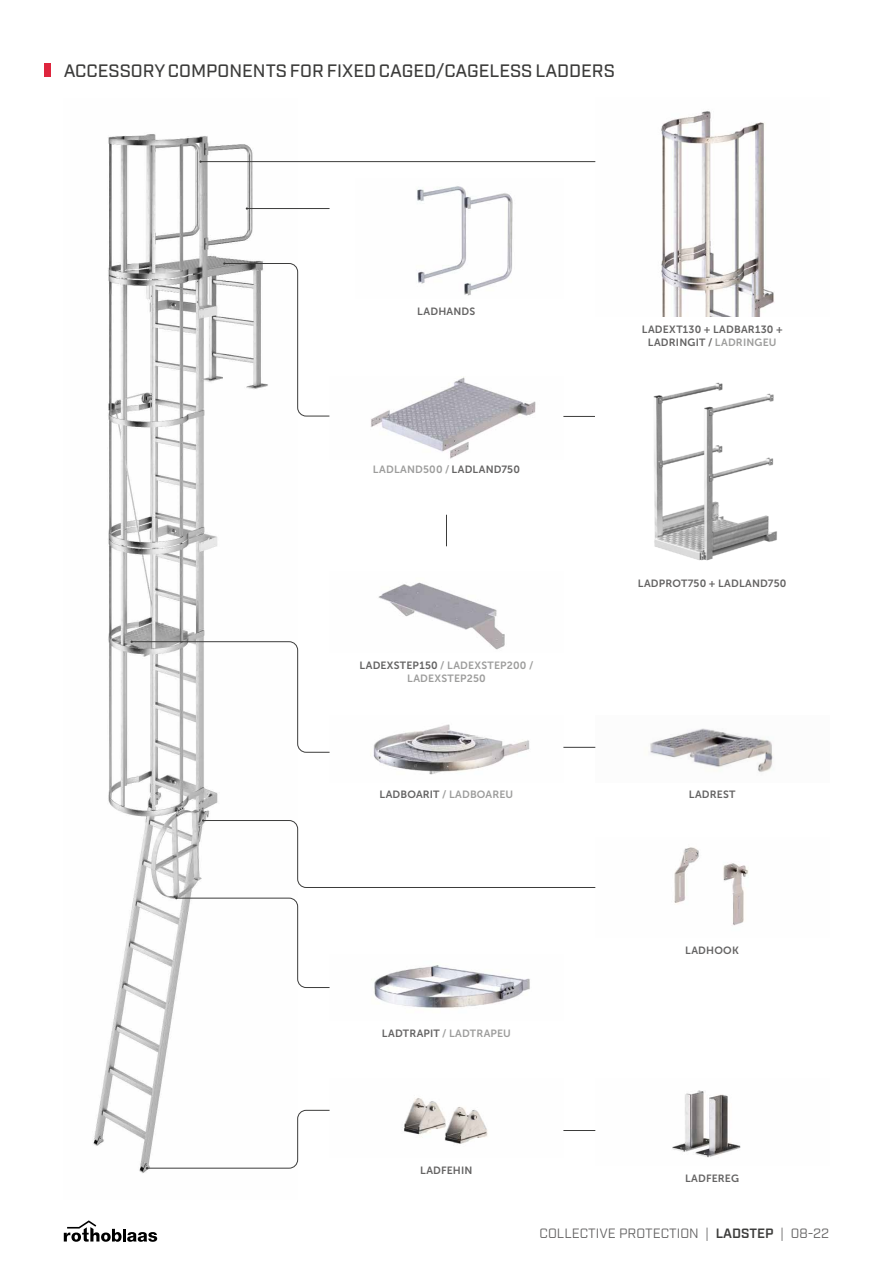
<style>
.page{position:relative;width:893px;height:1263px;background:#fff}
.page>*{position:absolute;margin:0;border:0;box-sizing:border-box;transform-origin:0 0}
.t1{font:500 18px "Industry";color:#3c3c3b}
.t2{font:13.5px "Industry";color:#646363}
.t3{font:10.5px/12.6px "Museo Sans 700";letter-spacing:.015em;color:#646363;text-align:center}
.t4{font:10.5px/12.6px "Museo Sans 700";letter-spacing:.015em;color:#9d9d9c;text-align:center}
.s1{color:#646363}
.s2{color:#9d9d9c}
.s3{font-weight:600;color:#3c3c3b}
</style>
<div class="page">
<img style="left:93px;top:134px;width:205px;height:1039px">
<img style="left:373px;top:724px;width:157px;height:51px">
<img style="left:374px;top:965px;width:156px;height:43px">
<img style="left:404px;top:1098px;width:84px;height:46px">
<img style="left:595px;top:1090px;width:146px;height:68px">
<img style="left:674px;top:847px;width:75px;height:79px">
<img style="left:595px;top:728px;width:179px;height:44px">
<img style="left:370px;top:377px;width:166px;height:82px">
<img style="left:378px;top:582px;width:127px;height:68px">
<img style="left:653px;top:382px;width:124px;height:179px">
<img style="left:417px;top:186px;width:96px;height:110px">
<img style="left:595px;top:111px;width:179px;height:206px">
<svg style="left:64px;top:1220px;width:93px;height:22px"></svg>
<div style="left:45px;top:64px;width:6px;height:13px;background:#de253d"></div>
<hr style="left:201px;top:161px;width:394px;height:1px;background:#3c3c3b">
<hr style="left:247px;top:208px;width:83px;height:1px;background:#3c3c3b">
<hr style="left:563px;top:416px;width:32px;height:1px;background:#3c3c3b">
<hr style="left:446px;top:515px;width:1px;height:31px;background:#3c3c3b">
<hr style="left:563px;top:747px;width:32px;height:1px;background:#3c3c3b">
<hr style="left:563px;top:1130px;width:32px;height:1px;background:#3c3c3b">
<svg style="left:223px;top:262px;width:107px;height:154px"></svg>
<svg style="left:146px;top:1110px;width:184px;height:59px"></svg>
<svg style="left:131px;top:640px;width:199px;height:113px"></svg>
<svg style="left:202px;top:819px;width:394px;height:69px"></svg>
<svg style="left:175px;top:897px;width:155px;height:91px"></svg>
<h1 class="t1" style="left:64px;top:60px;width:553px">ACCESSORY COMPONENTS FOR FIXED CAGED/CAGELESS LADDERS</h1>
<p class="t3" style="left:417px;top:305px;width:59px">LADHANDS</p>
<p class="t4" style="left:373px;top:463px;width:149px">LADLAND500 / <span class="s1">LADLAND750</span></p>
<p class="t4" style="left:360px;top:659px;width:175px"><span class="s1">LADEXSTEP150</span> / LADEXSTEP200 /<br>LADEXSTEP250</p>
<p class="t4" style="left:380px;top:788px;width:135px"><span class="s1">LADBOARIT</span> / LADBOAREU</p>
<p class="t4" style="left:382px;top:1027px;width:131px"><span class="s1">LADTRAPIT</span> / LADTRAPEU</p>
<p class="t3" style="left:420px;top:1164px;width:54px">LADFEHIN</p>
<p class="t3" style="left:642px;top:323px;width:142px">LADEXT130 + LADBAR130 +<br>LADRINGIT / <span class="s2">LADRINGEU</span></p>
<p class="t3" style="left:638px;top:577px;width:150px">LADPROT750 + LADLAND750</p>
<p class="t3" style="left:689px;top:788px;width:48px">LADREST</p>
<p class="t3" style="left:685px;top:944px;width:55px">LADHOOK</p>
<p class="t3" style="left:685px;top:1172px;width:55px">LADFEREG</p>
<p class="t2" style="left:539px;top:1225px;width:291px">COLLECTIVE PROTECTION | <span class="s3">LADSTEP</span> | 08-22</p>
</div>
